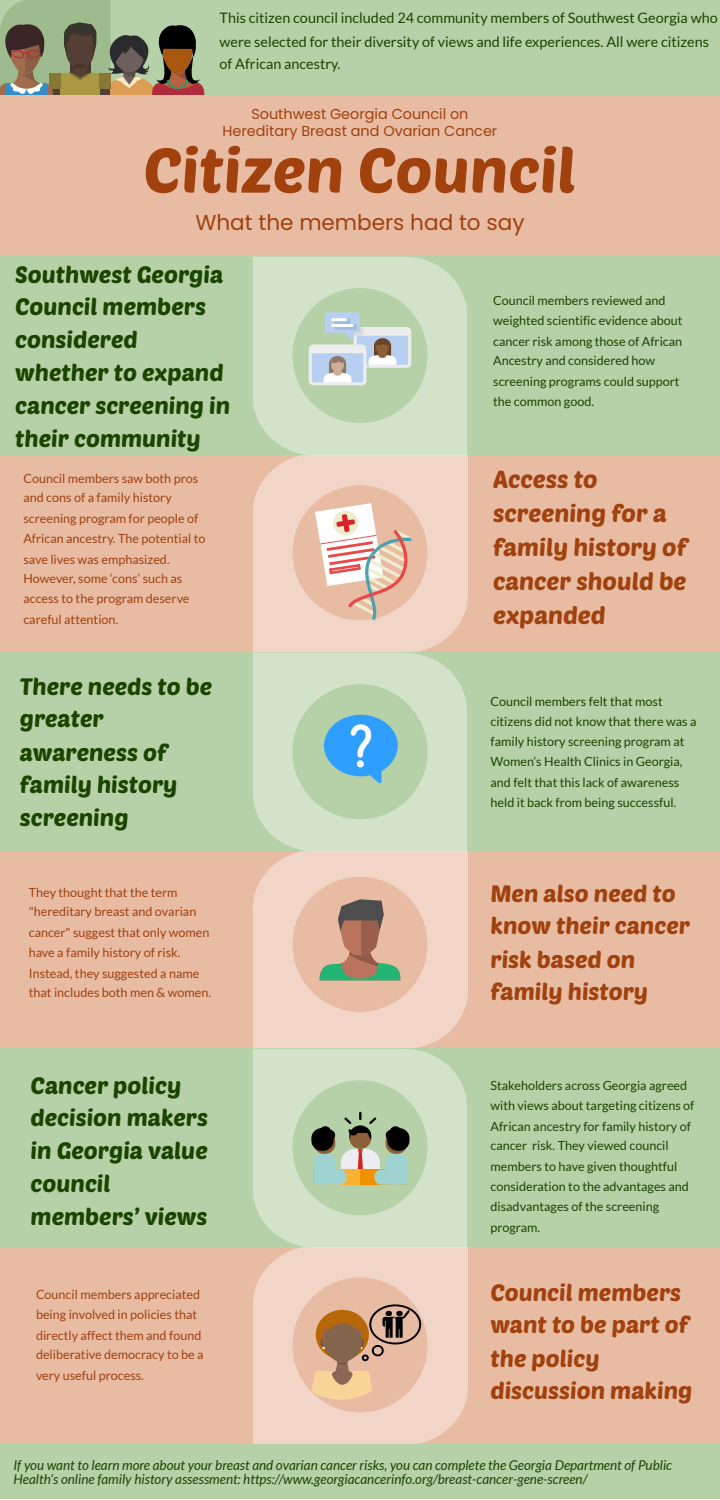
<style>
.page{position:relative;width:720px;height:1500px;background:#fff}
.page>*{position:absolute;margin:0;border:0;box-sizing:border-box;transform-origin:0 0}
.t1{font:62.08px "Poetsen One";color:#a0410e}
.t2{font:24.32px/34px "Poetsen One";color:#a0410e}
.t3{font:23.4px/32.8px "Poetsen One";color:#1a4500}
.t4{font:23.4px/32.7px "Poetsen One";color:#a0410e}
.t5{font:21.6px "Poppins";color:#a0410e}
.t6{font:14.4px/23px "Lato";color:#1a4500}
.t7{font:14.4px "Poppins";color:#a0410e}
.t8{font:italic 13.52px/13.5px "Lato";color:#1a4500}
.t9{font:12.6px/20.2px "Lato";color:#1a4500}
.t10{font:12.6px/20.2px "Lato";color:#a0410e}
</style>
<div class="page">
<div style="left:0;top:0;width:720px;height:95px;background:#b6d1a7"></div>
<svg style="left:0;top:0;width:205px;height:95px"></svg>
<div style="left:0;top:95px;width:720px;height:161px;background:#e8bca3"></div>
<div style="left:0;top:256px;width:720px;height:396px;background:#e8bca3"></div>
<div style="left:0;top:256px;width:720px;height:198px;background:#b6d1a7"></div>
<div style="left:0;top:652px;width:720px;height:396px;background:#e8bca3"></div>
<div style="left:0;top:652px;width:720px;height:198px;background:#b6d1a7"></div>
<div style="left:0;top:1048px;width:720px;height:396px;background:#e8bca3"></div>
<div style="left:0;top:1048px;width:720px;height:198px;background:#b6d1a7"></div>
<svg style="left:253px;top:257px;width:215px;height:1187px"></svg>
<div style="left:324px;top:1323px;width:38px;height:38px;background:#84654b;border-radius:50%"></div>
<div style="left:0;top:1444px;width:720px;height:54px;background:#b6d1a7"></div>
<p class="t6" style="left:220px;top:6px;width:500px">This citizen council included 24 community members of Southwest Georgia who were selected for their diversity of views and life experiences. All were citizens of African ancestry.</p>
<p class="t7" style="left:251px;top:104px;width:219px">Southwest Georgia Council on</p>
<p class="t7" style="left:223px;top:121px;width:276px">Hereditary Breast and Ovarian Cancer</p>
<p class="t1" style="left:143px;top:131px;width:434px">Citizen Council</p>
<p class="t5" style="left:195px;top:207px;width:331px">What the members had to say</p>
<p class="t3" style="left:15px;top:257px;width:216px">Southwest Georgia<br>Council members considered whether to expand cancer screening in their community</p>
<p class="t9" style="left:493px;top:290px;width:191px">Council members reviewed and weighted scientific evidence about cancer risk among those of African<br>Ancestry and considered how screening programs could support the common good.</p>
<p class="t10" style="left:23px;top:467px;width:184px">Council members saw both pros and cons of a family history screening program for people of<br>African ancestry. The potential to save lives was emphasized.<br>However, some ‘cons’ such as access to the program deserve careful attention.</p>
<p class="t2" style="left:493px;top:461px;width:196px">Access to screening for a family history of cancer should be expanded</p>
<p class="t3" style="left:20px;top:669px;width:194px">There needs to be greater awareness of family history screening</p>
<p class="t10" style="left:29px;top:881px;width:184px">They thought that the term "hereditary breast and ovarian cancer" suggest that only women have a family history of risk.<br>Instead, they suggested a name that includes both men &amp; women.</p>
<p class="t3" style="left:31px;top:1068px;width:179px">Cancer policy decision makers in Georgia value council members’ views</p>
<p class="t10" style="left:36px;top:1284px;width:169px">Council members appreciated being involved in policies that directly affect them and found deliberative democracy to be a very useful process.</p>
<p class="t9" style="left:490px;top:691px;width:207px">Council members felt that most citizens did not know that there was a family history screening program at Women’s Health Clinics in Georgia, and felt that this lack of awareness held it back from being successful.</p>
<p class="t4" style="left:490px;top:876px;width:201px">Men also need to know their cancer risk based on family history</p>
<p class="t9" style="left:490px;top:1075px;width:206px">Stakeholders across Georgia agreed with views about targeting citizens of<br>African ancestry for family history of cancer risk. They viewed council members to have given thoughtful consideration to the advantages and disadvantages of the screening program.</p>
<p class="t4" style="left:490px;top:1275px;width:203px">Council members want to be part of the policy discussion making</p>
<p class="t8" style="left:14px;top:1458px;width:660px">If you want to learn more about your breast and ovarian cancer risks, you can complete the Georgia Department of Public<br>Health’s online family history assessment: https://www.georgiacancerinfo.org/breast-cancer-gene-screen/</p>
</div>
